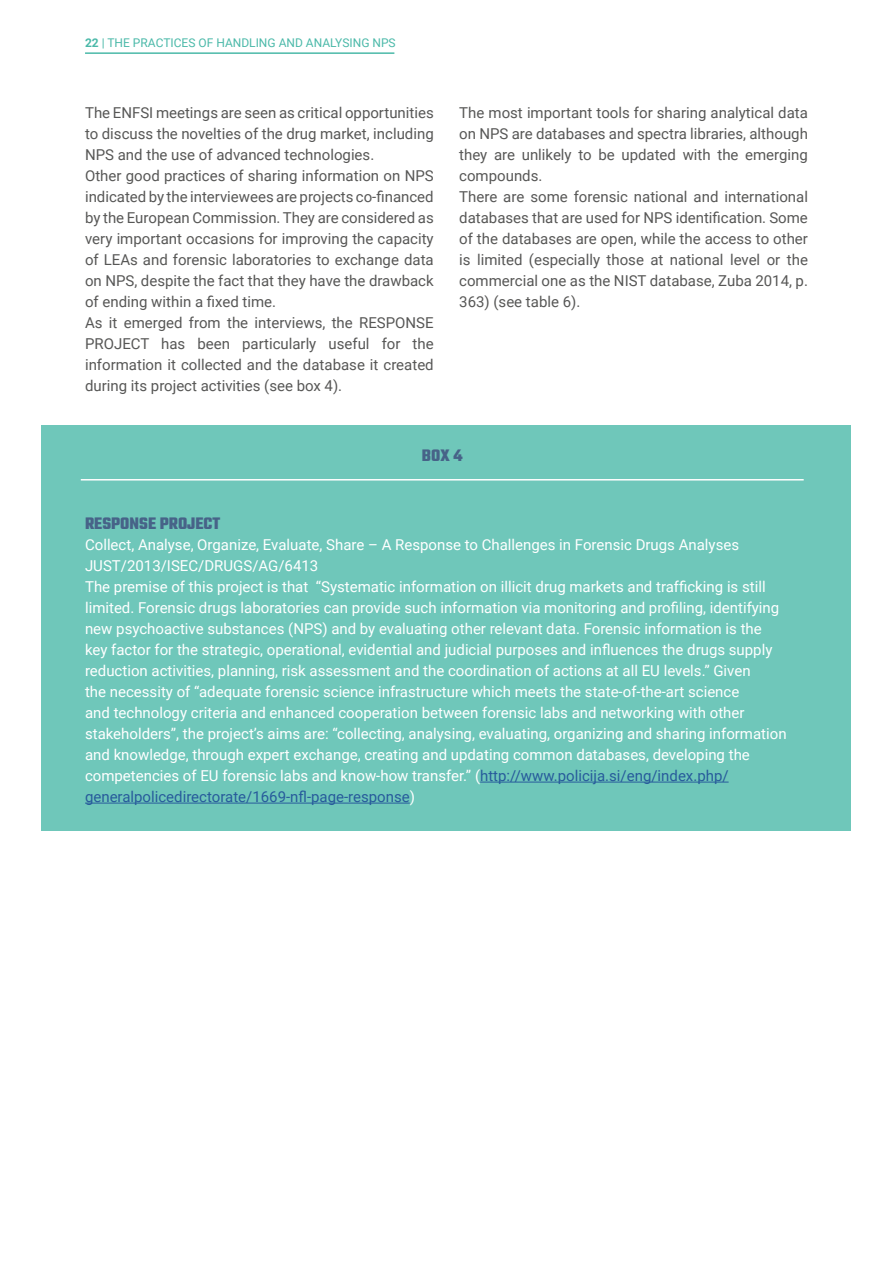
<style>
.page{position:relative;width:893px;height:1263px;background:#fff}
.page>*{position:absolute;margin:0;border:0;box-sizing:border-box;transform-origin:0 0}
.t1{font:700 18px "Teko";color:#476388}
.t2{font:15px/21px "Roboto";color:#fff}
.t3{font:15px/21px "Roboto";color:#575756}
.t4{font:12px "Roboto";color:#4bb9a9}
.s1{font-weight:700}
.s2{color:#275b9b}
</style>
<div class="page">
<hr style="left:85px;top:52px;width:309px;height:2px;background:#4bb9a9">
<div style="left:42px;top:425px;width:809px;height:406px;background:#6fc7ba"></div>
<hr style="left:480px;top:782px;width:249px;height:1px;background:#275b9b">
<hr style="left:85px;top:803px;width:325px;height:1px;background:#275b9b">
<hr style="left:81px;top:479px;width:723px;height:1px;background:#fff">
<p class="t4" style="left:85px;top:35px;width:312px"><span class="s1">22</span> | THE PRACTICES OF HANDLING AND ANALYSING NPS</p>
<p class="t3" style="left:85px;top:101px;width:350px">The ENFSI meetings are seen as critical opportunities to discuss the novelties of the drug market, including NPS and the use of advanced technologies.<br>Other good practices of sharing information on NPS indicated by the interviewees are projects co-financed by the European Commission. They are considered as very important occasions for improving the capacity of LEAs and forensic laboratories to exchange data on NPS, despite the fact that they have the drawback of ending within a fixed time.<br>As it emerged from the interviews, the RESPONSE PROJECT has been particularly useful for the information it collected and the database it created during its project activities (see box 4).</p>
<p class="t3" style="left:459px;top:101px;width:350px">The most important tools for sharing analytical data on NPS are databases and spectra libraries, although they are unlikely to be updated with the emerging compounds.<br>There are some forensic national and international databases that are used for NPS identification. Some of the databases are open, while the access to other is limited (especially those at national level or the commercial one as the NIST database, Zuba 2014, p.<br>363) (see table 6).</p>
<p class="t1" style="left:422px;top:443px;width:42px">BOX 4</p>
<p class="t1" style="left:85px;top:512px;width:137px">RESPONSE PROJECT</p>
<p class="t2" style="left:85px;top:534px;width:703px">Collect, Analyse, Organize, Evaluate, Share – A Response to Challenges in Forensic Drugs Analyses JUST/2013/ISEC/DRUGS/AG/6413<br>The premise of this project is that “Systematic information on illicit drug markets and trafficking is still limited. Forensic drugs laboratories can provide such information via monitoring and profiling, identifying new psychoactive substances (NPS) and by evaluating other relevant data. Forensic information is the key factor for the strategic, operational, evidential and judicial purposes and influences the drugs supply reduction activities, planning, risk assessment and the coordination of actions at all EU levels.” Given<br>the necessity of “adequate forensic science infrastructure which meets the state-of-the-art science<br>and technology criteria and enhanced cooperation between forensic labs and networking with other stakeholders”, the project’s aims are: “collecting, analysing, evaluating, organizing and sharing information and knowledge, through expert exchange, creating and updating common databases, developing the competencies of EU forensic labs and know-how transfer.” (<span class="s2">http://www.policija.si/eng/index.php/ generalpolicedirectorate/1669-nfl-page-response</span>)</p>
</div>
